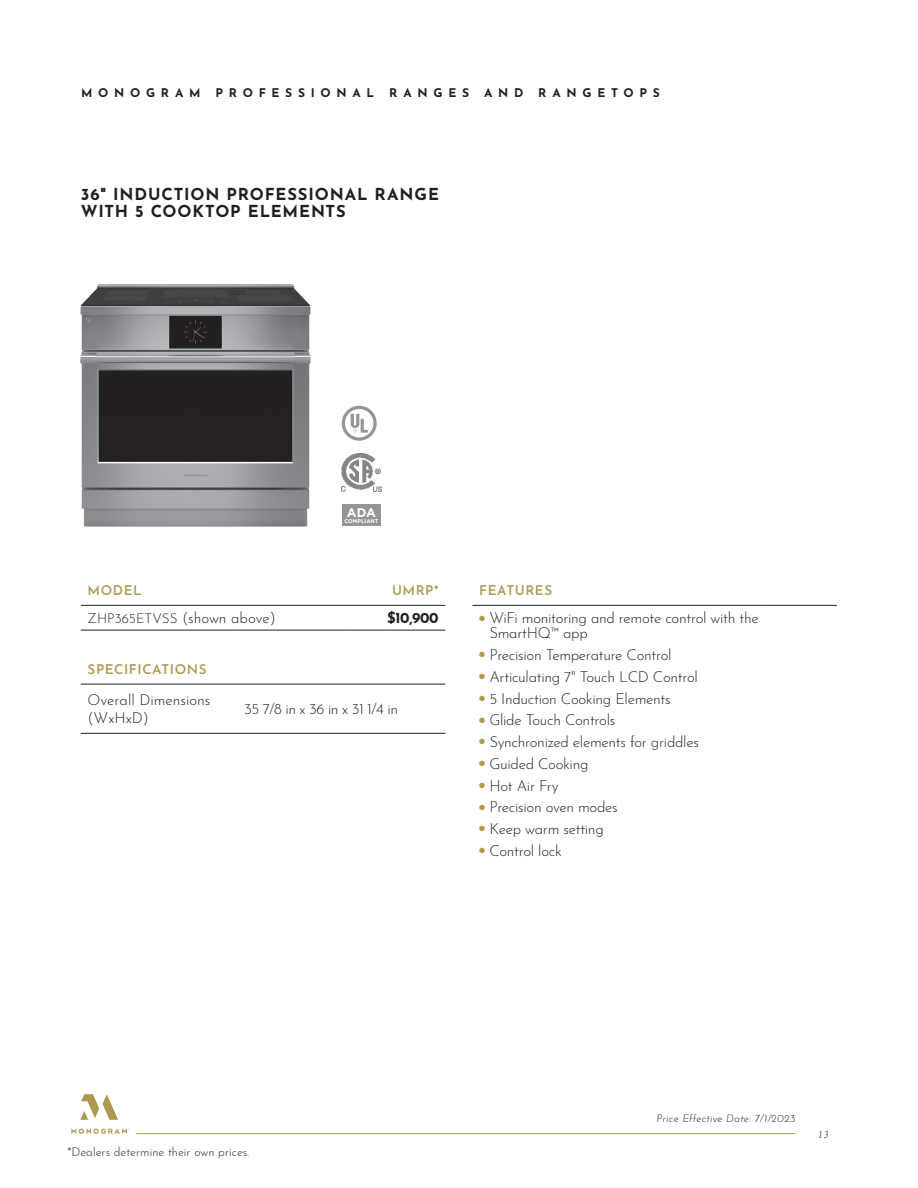
<style>
.page{position:relative;width:918px;height:1188px;background:#fff}
.page>*{position:absolute;margin:0;border:0;box-sizing:border-box;transform-origin:0 0}
.t1{font:700 16.5px/16.5px "Josefin Sans";letter-spacing:.05em;color:#231f20}
.t2{font:300 15px/15px "Josefin Sans";letter-spacing:-.02em;color:#231f20}
.t3{font:300 15px/18px "Josefin Sans";color:#231f20}
.t4{font:700 15px "Josefin Sans";color:#231f20}
.t5{font:600 13.5px "Josefin Sans";letter-spacing:.04em;color:#ae9852}
.t6{font:700 12.45px "Gotham";color:#fff}
.t7{font:700 12px "Josefin Sans";letter-spacing:.475em;color:#231f20}
.t8{font:300 12px "Josefin Sans";color:#231f20}
.t9{font:italic 300 10.5px "Josefin Sans";letter-spacing:.02em;color:#231f20}
.t10{font:italic 10.5px "Cardo";color:#231f20;scale:.75 1}
.t11{font:700 5.4px "Gotham";color:#fff}
.s1{font-size:13.5px}
</style>
<div class="page">
<img style="left:80px;top:284px;width:231px;height:243px">
<img style="left:342px;top:454px;width:39px;height:37px">
<div style="left:342px;top:505px;width:39px;height:21px;background:#939598"></div>
<hr style="left:81px;top:733px;width:156px;height:1px;background:#231f20">
<hr style="left:237px;top:733px;width:112px;height:1px;background:#231f20">
<hr style="left:349px;top:733px;width:39px;height:1px;background:#231f20">
<hr style="left:388px;top:733px;width:57px;height:1px;background:#231f20">
<hr style="left:81px;top:605px;width:156px;height:1px;background:#231f20">
<hr style="left:237px;top:605px;width:112px;height:1px;background:#231f20">
<hr style="left:349px;top:605px;width:39px;height:1px;background:#231f20">
<hr style="left:388px;top:605px;width:57px;height:1px;background:#231f20">
<hr style="left:81px;top:684px;width:156px;height:1px;background:#231f20">
<hr style="left:237px;top:684px;width:112px;height:1px;background:#231f20">
<hr style="left:349px;top:684px;width:39px;height:1px;background:#231f20">
<hr style="left:388px;top:684px;width:57px;height:1px;background:#231f20">
<hr style="left:81px;top:630px;width:156px;height:1px;background:#231f20">
<hr style="left:237px;top:630px;width:112px;height:1px;background:#231f20">
<hr style="left:349px;top:630px;width:39px;height:1px;background:#231f20">
<hr style="left:388px;top:630px;width:57px;height:1px;background:#231f20">
<hr style="left:472px;top:605px;width:183px;height:1px;background:#231f20">
<hr style="left:655px;top:605px;width:108px;height:1px;background:#231f20">
<hr style="left:763px;top:605px;width:74px;height:1px;background:#231f20">
<svg style="left:342px;top:406px;width:35px;height:35px"></svg>
<svg style="left:71px;top:1094px;width:59px;height:40px"></svg>
<hr style="left:136px;top:1133px;width:659px;height:1px;background:#ae9852">
<p class="t7" style="left:81px;top:82px;width:580px">MONOGRAM PROFESSIONAL RANGES AND RANGETOPS</p>
<p class="t1" style="left:81px;top:184px;width:360px">36" INDUCTION PROFESSIONAL RANGE<br>WITH 5 COOKTOP ELEMENTS</p>
<p class="t6" style="left:347px;top:504px;width:31px">ADA</p>
<p class="t11" style="left:344px;top:517px;width:36px">COMPLIANT</p>
<p class="t5" style="left:88px;top:580px;width:55px">MODEL</p>
<p class="t5" style="left:392px;top:580px;width:48px">UMRP*</p>
<p class="t3" style="left:88px;top:608px;width:190px"><span class="s1">ZHP365ETVSS</span> (shown above)</p>
<p class="t4" style="left:387px;top:605px;width:53px">$10,900</p>
<p class="t5" style="left:88px;top:659px;width:120px">SPECIFICATIONS</p>
<p class="t3" style="left:88px;top:690px;width:124px">Overall Dimensions (WxHxD)</p>
<p class="t2" style="left:244px;top:700px;width:155px">35 7/8 in x 36 in x 31 1/4 in</p>
<p class="t5" style="left:479px;top:580px;width:74px">FEATURES</p>
<p class="t2" style="left:489px;top:609px;width:271px;text-indent:-10px"><sup>●</sup> WiFi monitoring and remote control with the<br>SmartHQ™ app</p>
<p class="t2" style="left:479px;top:646px;width:194px"><sup>●</sup> Precision Temperature Control</p>
<p class="t2" style="left:479px;top:668px;width:220px"><sup>●</sup> Articulating 7" Touch LCD Control</p>
<p class="t2" style="left:479px;top:689px;width:193px"><sup>●</sup> 5 Induction Cooking Elements</p>
<p class="t2" style="left:479px;top:711px;width:138px"><sup>●</sup> Glide Touch Controls</p>
<p class="t2" style="left:479px;top:733px;width:221px"><sup>●</sup> Synchronized elements for griddles</p>
<p class="t2" style="left:479px;top:755px;width:111px"><sup>●</sup> Guided Cooking</p>
<p class="t2" style="left:479px;top:776px;width:81px"><sup>●</sup> Hot Air Fry</p>
<p class="t2" style="left:479px;top:798px;width:140px"><sup>●</sup> Precision oven modes</p>
<p class="t2" style="left:479px;top:820px;width:126px"><sup>●</sup> Keep warm setting</p>
<p class="t2" style="left:479px;top:842px;width:84px"><sup>●</sup> Control lock</p>
<p class="t8" style="left:68px;top:1142px;width:183px">*Dealers determine their own prices.</p>
<p class="t9" style="left:657px;top:1109px;width:140px">Price Effective Date: 7/1/2023</p>
<p class="t10" style="left:818px;top:1128px;width:14px">13</p>
</div>
